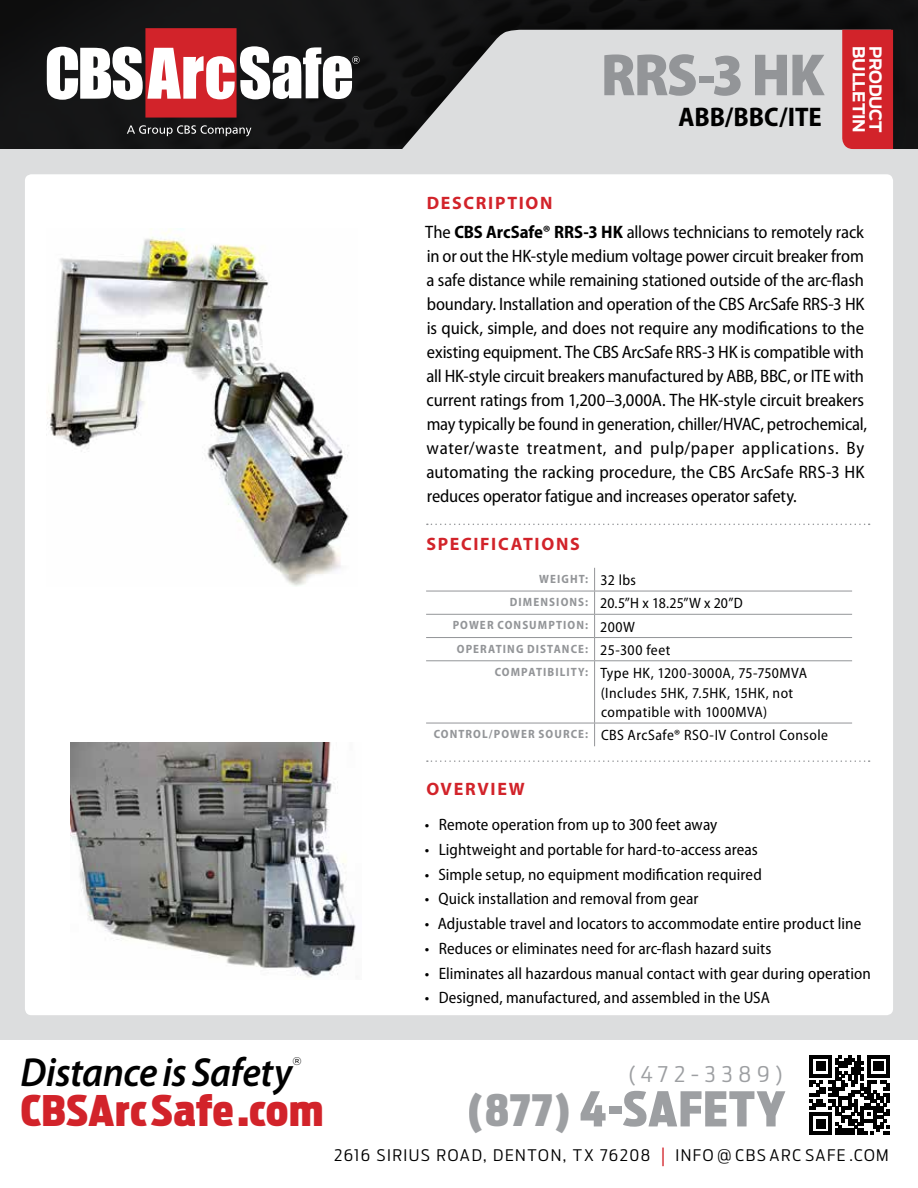
<style>
.page{position:relative;width:918px;height:1188px;background:#fff}
.page>*{position:absolute;margin:0;border:0;box-sizing:border-box;transform-origin:0 0}
.t1{font:900 semi-condensed 60px "Myriad Pro";color:#939598}
.t2{font:900 47.55px "Antenna Extra Cond";letter-spacing:.02em;color:#9d9fa2;scale:1.1 1}
.t3{font:900 41.85px "Antenna Extra Cond";letter-spacing:.015em;color:#d2232a;scale:1.11 1}
.t4{font:italic 600 40.8px "Myriad Pro";letter-spacing:-.01em;color:#000;scale:.95 1}
.t5{font:700 semi-condensed 27px "Myriad Pro";color:#000}
.t6{font:300 21.45px "Antenna Cond";letter-spacing:.245em;color:#9d9fa2;scale:1.1 1}
.t7{font:semi-condensed 18px/24px "Myriad Pro";letter-spacing:-.01em;color:#000}
.t8{font:700 18px "Myriad Pro";letter-spacing:.095em;color:#d2232a}
.t9{font:semi-condensed 16.5px "Myriad Pro";letter-spacing:.005em;color:#000}
.t10{font:700 16.5px "Antenna";letter-spacing:-.01em;color:#fff}
.t11{font:300 15.9px "Antenna Cond";letter-spacing:.08em;color:#000;scale:1.1 1}
.t12{font:semi-condensed 15px/19.5px "Myriad Pro";letter-spacing:.03em;color:#000}
.t13{font:700 semi-condensed 12px "Myriad Pro";letter-spacing:.09em;color:#939598}
.t14{font:11.1px "Gotham";color:#000}
.s1{font-weight:700}
.s2{font-weight:400;font-size:15px;color:#000}
.s3{font-weight:700;font-size:12px;color:#939598}
.s4{font-size:42.9px}
.s5{font-size:20.1px;color:#d2232a}
</style>
<div class="page">
<img style="left:0;top:0;width:362px;height:149px">
<div style="left:362px;top:0;width:556px;height:178px;background:#111112"></div>
<svg style="left:402px;top:30px;width:440px;height:119px;background:#c4c5c5"></svg>
<div style="left:0;top:149px;width:918px;height:891px;background:#dcddde"></div>
<div style="left:25px;top:174px;width:868px;height:841px;background:#fff;border-radius:6px"></div>
<div style="left:842px;top:30px;width:51px;height:119px;background:#d2232a"></div>
<svg style="left:47px;top:28px;width:313px;height:90px"></svg>
<svg style="left:127px;top:125px;width:124px;height:11px"></svg>
<hr style="left:426px;top:591px;width:169px;height:1px;background:#939598">
<hr style="left:595px;top:591px;width:257px;height:1px;background:#939598">
<hr style="left:426px;top:614px;width:169px;height:1px;background:#939598">
<hr style="left:595px;top:614px;width:257px;height:1px;background:#939598">
<hr style="left:426px;top:637px;width:169px;height:1px;background:#939598">
<hr style="left:595px;top:637px;width:257px;height:1px;background:#939598">
<svg style="left:594px;top:568px;width:1px;height:92px"></svg>
<hr style="left:426px;top:660px;width:169px;height:1px;background:#939598">
<hr style="left:595px;top:660px;width:257px;height:1px;background:#939598">
<hr style="left:594px;top:661px;width:1px;height:62px;background:#939598">
<hr style="left:426px;top:723px;width:169px;height:1px;background:#939598">
<hr style="left:595px;top:723px;width:257px;height:1px;background:#939598">
<svg style="left:594px;top:723px;width:1px;height:23px"></svg>
<svg style="left:427px;top:524px;width:443px;height:1px"></svg>
<svg style="left:427px;top:760px;width:443px;height:2px"></svg>
<img style="left:46px;top:228px;width:303px;height:358px">
<svg style="left:810px;top:1055px;width:80px;height:80px"></svg>
<img style="left:70px;top:742px;width:286px;height:236px">
<p class="t8" style="left:427px;top:193px;width:127px">DESCRIPTION</p>
<h1 class="t1" style="left:601px;top:35px;width:225px">RRS-3 HK</h1>
<h3 class="t5" style="left:678px;top:101px;width:145px">ABB/BBC/ITE</h3>
<p class="t10" style="left:869px;top:46px;width:88px;rotate:90deg">BULLETIN</p>
<p class="t10" style="left:885px;top:46px;width:88px;rotate:90deg">PRODUCT</p>
<p class="t7" style="left:425px;top:221px;width:444px">The <span class="s1">CBS ARCSAFE® RRS-3 HK</span> allows technicians to remotely rack in or out the HK-style medium voltage power circuit breaker from a safe distance while remaining stationed outside of the arc-flash boundary. Installation and operation of the CBS ArcSafe RRS-3 HK is quick, simple, and does not require any modifications to the existing equipment. The CBS ArcSafe RRS-3 HK is compatible with all HK-style circuit breakers manufactured by ABB, BBC, or ITE with current ratings from 1,200–3,000A. The HK-style circuit breakers may typically be found in generation, chiller/HVAC, petrochemical, water/waste treatment, and pulp/paper applications. By automating the racking procedure, the CBS ArcSafe RRS-3 HK reduces operator fatigue and increases operator safety.</p>
<p class="t8" style="left:427px;top:534px;width:155px">SPECIFICATIONS</p>
<p class="t13" style="left:539px;top:572px;width:98px">WEIGHT: <span class="s2">32 lbs</span></p>
<p class="t12" style="left:510px;top:594px;width:234px"><span class="s3">DI ME NSI ONS:</span> 20.5”H x 18.25”W x 20”D</p>
<p class="t13" style="left:453px;top:619px;width:26px">POWER</p>
<p class="t13" style="left:497px;top:619px;width:139px">CONSUMPTION: <span class="s2">200W</span></p>
<p class="t13" style="left:457px;top:642px;width:8px">OPERATI</p>
<p class="t13" style="left:507px;top:642px;width:36px">NG DISTA</p>
<p class="t12" style="left:562px;top:640px;width:110px"><span class="s3">NCE :</span> 25-300 feet</p>
<p class="t13" style="left:495px;top:665px;width:34px">COMPATIBI</p>
<p class="t12" style="left:601px;top:664px;width:208px;text-indent:-41px"><span class="s3">LITY:</span> Type HK, 1200-3000A, 75-750MVA (Includes 5HK, 7.5HK, 15HK, not compatible with 1000MVA)</p>
<p class="t13" style="left:434px;top:727px;width:86px">CONTROL/POWER</p>
<p class="t13" style="left:539px;top:727px;width:33px">SOURCE</p>
<p class="t12" style="left:585px;top:726px;width:245px"><span class="s3">:</span> CBS ArcSafe® RSO-IV Control Console</p>
<p class="t8" style="left:426px;top:779px;width:100px">OVERVIEW</p>
<p class="t9" style="left:425px;top:816px;width:294px">• Remote operation from up to 300 feet away</p>
<p class="t9" style="left:425px;top:840px;width:335px">• Lightweight and portable for hard-to-access areas</p>
<p class="t9" style="left:425px;top:865px;width:339px">• Simple setup, no equipment modification required</p>
<p class="t9" style="left:425px;top:890px;width:275px">• Quick installation and removal from gear</p>
<p class="t9" style="left:425px;top:915px;width:438px">• Adjustable travel and locators to accommodate entire product line</p>
<p class="t9" style="left:425px;top:939px;width:348px">• Reduces or eliminates need for arc-flash hazard suits</p>
<p class="t9" style="left:425px;top:964px;width:448px">• Eliminates all hazardous manual contact with gear during operation</p>
<p class="t9" style="left:425px;top:989px;width:347px">• Designed, manufactured, and assembled in the USA</p>
<h3 class="t4" style="left:21px;top:1050px;width:288px">Distance is Safety</h3>
<p class="t6" style="left:627px;top:1062px;width:143px">(472-3389)</p>
<p class="t14" style="left:293px;top:1053px;width:11px">®</p>
<h3 class="t3" style="left:21px;top:1086px;width:274px">CBSArcSafe.com</h3>
<h2 class="t2" style="left:467px;top:1081px;width:291px"><span class="s4">(877)</span> 4-SAFETY</h2>
<p class="t11" style="left:334px;top:1146px;width:506px">2616 SIRIUS ROAD, DENTON, TX 76208 <span class="s5">|</span> INFO @ CBS ARC SAFE .COM</p>
</div>
